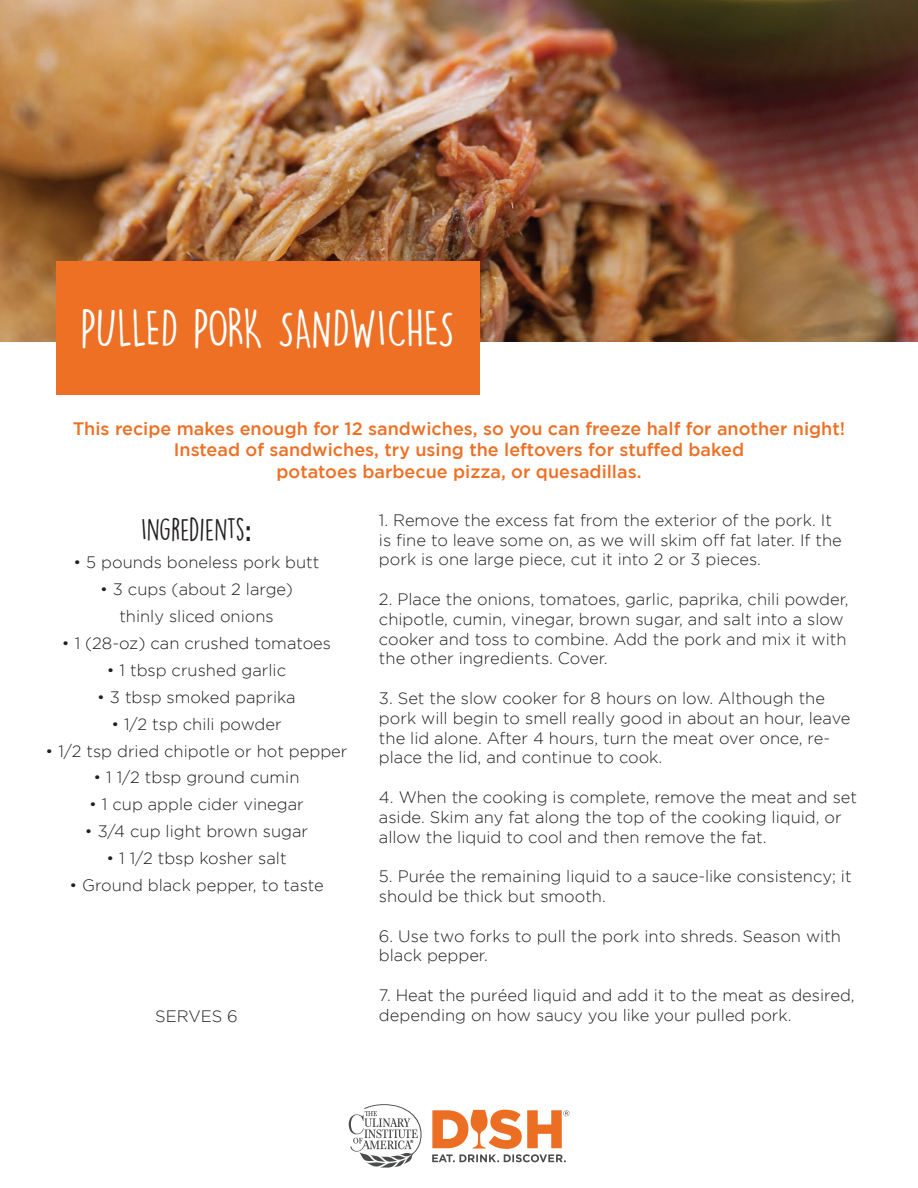
<style>
.page{position:relative;width:918px;height:1188px;background:#fff}
.page>*{position:absolute;margin:0;border:0;box-sizing:border-box;transform-origin:0 0}
.t1{font:48px "DK Lemon Yellow Sun";letter-spacing:-.03em;color:#fff}
.t2{font:28.5px "DK Lemon Yellow Sun";color:#231f20}
.t3{font:500 18px/21.6px "Gotham";color:#ed7025;text-align:center}
.t4{font:300 16.5px/19.8px "Gotham";color:#231f20}
.s1{font-family:"Raleway";font-weight:700}
</style>
<div class="page">
<img style="left:0;top:0;width:918px;height:341px">
<div style="left:56px;top:261px;width:424px;height:134px;background:#ed7025"></div>
<svg style="left:349px;top:1104px;width:73px;height:64px"></svg>
<svg style="left:432px;top:1110px;width:137px;height:52px"></svg>
<h1 class="t1" style="left:81px;top:299px;width:376px">PULLED PORK SANDWICHES</h1>
<p class="t3" style="left:73px;top:417px;width:774px">This recipe makes enough for 12 sandwiches, so you can freeze half for another night!<br>Instead of sandwiches, try using the leftovers for stuffed baked<br>potatoes barbecue pizza, or quesadillas.</p>
<h2 class="t2" style="left:141px;top:512px;width:112px">INGREDIENTS<span class="s1">:</span></h2>
<p class="t4" style="left:74px;top:552px;width:247px">• 5 pounds boneless pork butt</p>
<p class="t4" style="left:100px;top:575px;width:194px;line-height:27px;text-align:center">• 3 cups (about 2 large) thinly sliced onions</p>
<p class="t4" style="left:62px;top:633px;width:271px">• 1 (28-oz) can crushed tomatoes</p>
<p class="t4" style="left:107px;top:660px;width:181px">• 1 tbsp crushed garlic</p>
<p class="t4" style="left:97px;top:687px;width:200px">• 3 tbsp smoked paprika</p>
<p class="t4" style="left:111px;top:714px;width:172px">• 1/2 tsp chili powder</p>
<p class="t4" style="left:46px;top:741px;width:303px">• 1/2 tsp dried chipotle or hot pepper</p>
<p class="t4" style="left:94px;top:768px;width:208px">• 1 1/2 tbsp ground cumin</p>
<p class="t4" style="left:89px;top:795px;width:216px">• 1 cup apple cider vinegar</p>
<p class="t4" style="left:85px;top:822px;width:225px">• 3/4 cup light brown sugar</p>
<p class="t4" style="left:106px;top:849px;width:182px">• 1 1/2 tbsp kosher salt</p>
<p class="t4" style="left:69px;top:876px;width:256px">• Ground black pepper, to taste</p>
<p class="t4" style="left:155px;top:1006px;width:84px">SERVES 6</p>
<p class="t4" style="left:379px;top:510px;width:464px">1. Remove the excess fat from the exterior of the pork. It is fine to leave some on, as we will skim off fat later. If the pork is one large piece, cut it into 2 or 3 pieces.</p>
<p class="t4" style="left:379px;top:589px;width:471px">2. Place the onions, tomatoes, garlic, paprika, chili powder, chipotle, cumin, vinegar, brown sugar, and salt into a slow cooker and toss to combine. Add the pork and mix it with the other ingredients. Cover.</p>
<p class="t4" style="left:379px;top:688px;width:473px">3. Set the slow cooker for 8 hours on low. Although the pork will begin to smell really good in about an hour, leave the lid alone. After 4 hours, turn the meat over once, re&shy;place the lid, and continue to cook.</p>
<p class="t4" style="left:379px;top:787px;width:480px">4. When the cooking is complete, remove the meat and set aside. Skim any fat along the top of the cooking liquid, or allow the liquid to cool and then remove the fat.</p>
<p class="t4" style="left:379px;top:866px;width:474px">5. Purée the remaining liquid to a sauce-like consistency; it should be thick but smooth.</p>
<p class="t4" style="left:379px;top:926px;width:464px">6. Use two forks to pull the pork into shreds. Season with black pepper.</p>
<p class="t4" style="left:379px;top:985px;width:477px">7. Heat the puréed liquid and add it to the meat as desired, depending on how saucy you like your pulled pork.</p>
</div>
